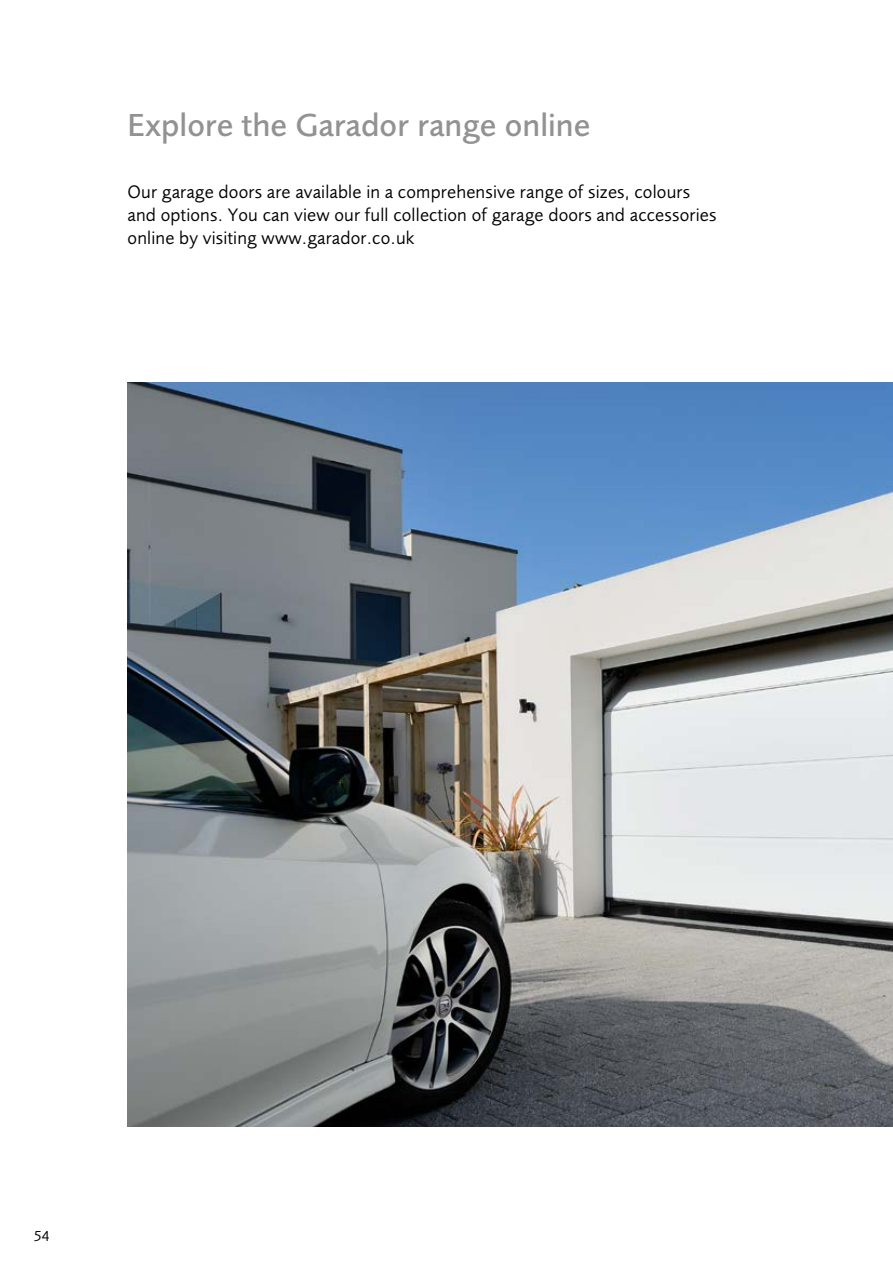
<style>
.page{position:relative;width:893px;height:1263px;background:#fff}
.page>*{position:absolute;margin:0;border:0;box-sizing:border-box;transform-origin:0 0}
.t1{font:500 33px "Foundry Sans";color:#929292}
.t2{font:18.75px/23.4px "Foundry Sans";letter-spacing:.01em;color:#000}
.t3{font:15px "Foundry Sans";color:#000}
</style>
<div class="page">
<img style="left:128px;top:383px;width:765px;height:744px">
<h1 class="t1" style="left:128px;top:106px;width:464px">Explore the Garador range online</h1>
<p class="t2" style="left:128px;top:180px;width:590px">Our garage doors are available in a comprehensive range of sizes, colours and options. You can view our full collection of garage doors and accessories online by visiting www.garador.co.uk</p>
<p class="t3" style="left:34px;top:1228px;width:17px">54</p>
</div>
